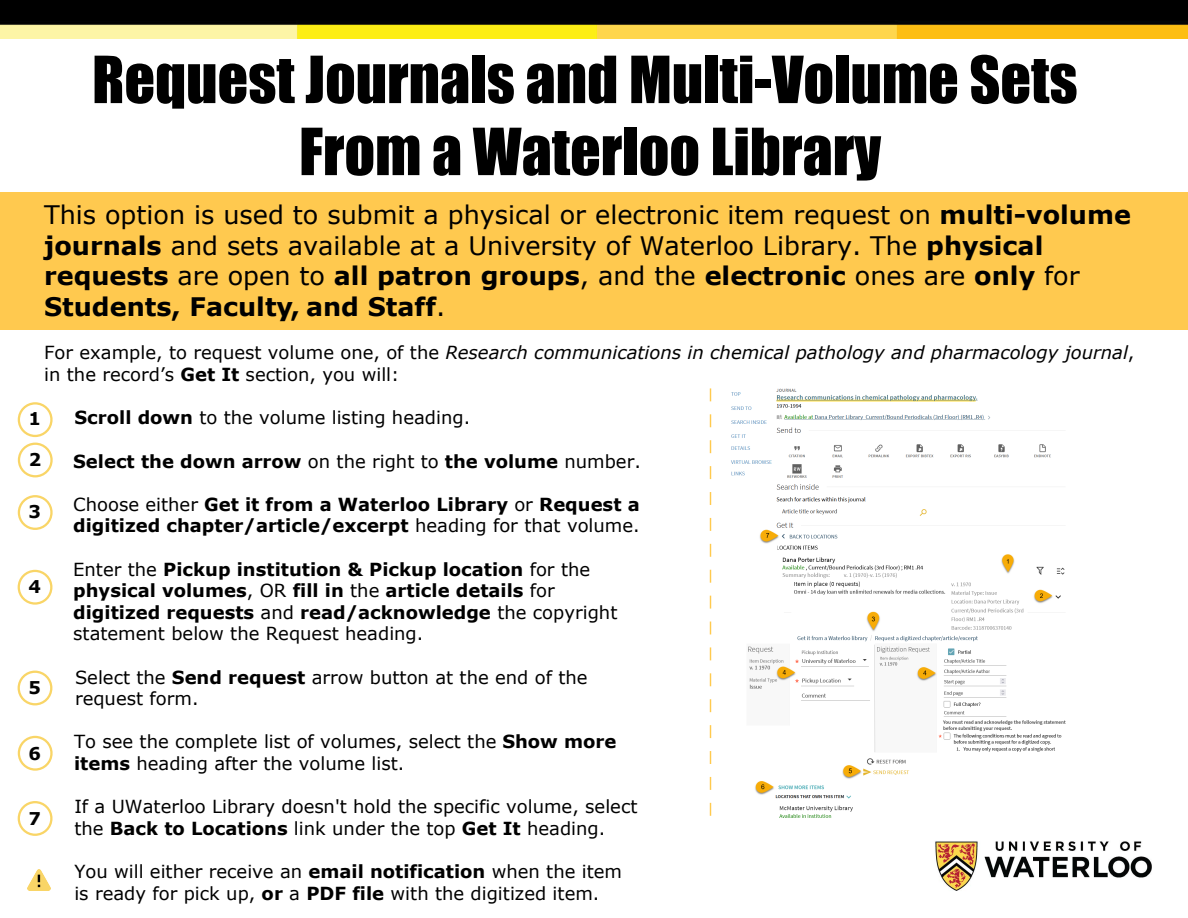
<style>
.page{position:relative;width:1188px;height:918px;background:#fff}
.page>*{position:absolute;margin:0;border:0;box-sizing:border-box;transform-origin:0 0}
.t1{font:60px/72px "Impact";color:#000;text-align:center}
.t2{font:25.5px/30.6px "Verdana";color:#000}
.t3{font:18px/21.6px "Verdana";color:#000}
.t4{font:700 18px/21.6px "Verdana";color:#000}
.t5{font:700 17.55px "Verdana";color:#020202}
.s1{font-weight:700}
.s2{font-style:italic}
.s3{font-weight:400}
.s4{font-size:23.1px;color:#fff}
</style>
<div class="page">
<div style="left:0;top:192px;width:1188px;height:138px;background:#ffc94f"></div>
<div style="left:18px;top:801px;width:35px;height:35px;border:2px solid #f9d567;border-radius:50%"></div>
<svg style="left:710px;top:388px;width:1px;height:428px"></svg>
<div style="left:18px;top:442px;width:35px;height:35px;border:2px solid #f9d567;border-radius:50%"></div>
<div style="left:18px;top:495px;width:35px;height:35px;border:2px solid #f9d567;border-radius:50%"></div>
<div style="left:18px;top:570px;width:34px;height:34px;border:2px solid #f9d567;border-radius:50%"></div>
<div style="left:18px;top:670px;width:34px;height:35px;border:2px solid #f9d567;border-radius:50%"></div>
<div style="left:18px;top:736px;width:35px;height:34px;border:2px solid #f9d567;border-radius:50%"></div>
<img style="left:731px;top:388px;width:335px;height:430px">
<img style="left:28px;top:869px;width:23px;height:21px">
<div style="left:18px;top:402px;width:35px;height:35px;border:2px solid #f9d567;border-radius:50%"></div>
<img style="left:0;top:0;width:1188px;height:39px">
<hr style="left:593px;top:0;width:1px;height:918px;background:#000">
<img style="left:935px;top:841px;width:217px;height:50px">
<h1 class="t1" style="left:92px;top:42px;width:987px">Request Journals and Multi-Volume Sets<br>From a Waterloo Library</h1>
<p class="t2" style="left:44px;top:200px;width:1088px">This option is used to submit a physical or electronic item request on <span class="s1">multi-volume journals</span> and sets available at a University of Waterloo Library. The <span class="s1">physical requests</span> are open to <span class="s1">all patron groups</span>, and the <span class="s1">electronic</span> ones are <span class="s1">only</span> for <span class="s1">Students, Faculty, and Staff</span>.</p>
<p class="t3" style="left:44px;top:342px;width:1092px">For example, to request volume one, of the <span class="s2">Research communications in chemical pathology and pharmacology journal</span>, in the record’s <span class="s1">Get It</span> section, you will:</p>
<p class="t3" style="left:75px;top:407px;width:397px"><span class="s1">Scroll down</span> to the volume listing heading.</p>
<p class="t4" style="left:73px;top:450px;width:569px">Select the down arrow <span class="s3">on the right to</span> the volume <span class="s3">number.</span></p>
<p class="t4" style="left:73px;top:493px;width:568px"><span class="s3">Choose either</span> Get it from a Waterloo Library <span class="s3">or</span> Request a digitized chapter/article/excerpt <span class="s3">heading for that volume.</span></p>
<p class="t4" style="left:73px;top:558px;width:546px"><span class="s3">Enter the</span> Pickup institution &amp; Pickup location <span class="s3">for the </span>physical volumes<span class="s3">, OR</span> fill in <span class="s3">the</span> article details <span class="s3">for </span>digitized requests <span class="s3">and</span> read/acknowledge <span class="s3">the copyright statement below the Request heading.</span></p>
<p class="t3" style="left:75px;top:666px;width:514px">Select the <span class="s1">Send request</span> arrow button at the end of the request form.</p>
<p class="t3" style="left:74px;top:731px;width:544px">To see the complete list of volumes, select the <span class="s1">Show more items</span> heading after the volume list.</p>
<p class="t3" style="left:74px;top:796px;width:565px">If a UWaterloo Library doesn't hold the specific volume, select the <span class="s1">Back to Locations</span> link under the top <span class="s1">Get It</span> heading.</p>
<p class="t3" style="left:74px;top:860px;width:549px">You will either receive an <span class="s1">email notification</span> when the item is ready for pick up, <span class="s1">or</span> a <span class="s1">PDF file</span> with the digitized item.</p>
<p class="t5" style="left:29px;top:407px;width:14px">1</p>
<p class="t5" style="left:29px;top:448px;width:14px">2</p>
<p class="t5" style="left:29px;top:500px;width:14px">3</p>
<p class="t5" style="left:29px;top:575px;width:14px">4</p>
<p class="t5" style="left:28px;top:675px;width:14px">5</p>
<p class="t5" style="left:29px;top:742px;width:14px">6</p>
<p class="t5" style="left:29px;top:807px;width:20px">7<span class="s4">7</span></p>
</div>
